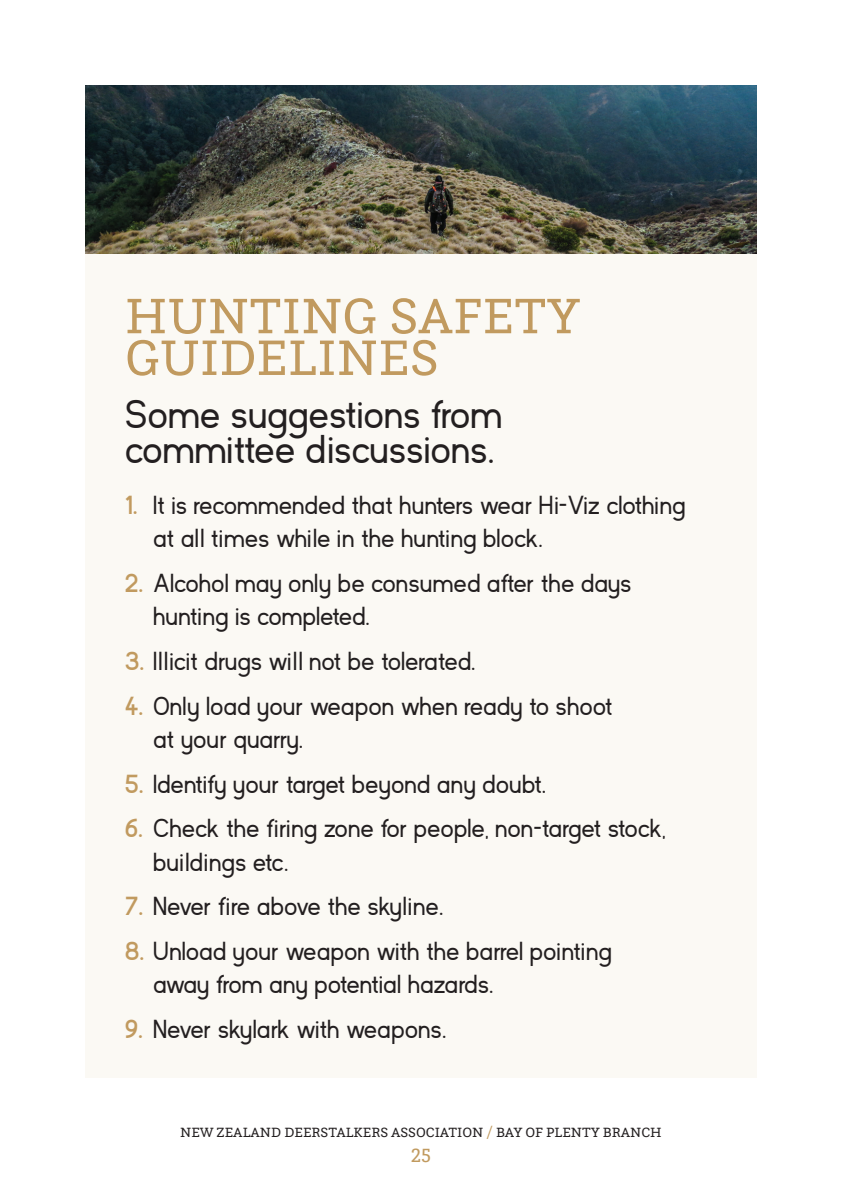
<style>
.page{position:relative;width:842px;height:1191px;background:#fff}
.page>*{position:absolute;margin:0;border:0;box-sizing:border-box;transform-origin:0 0}
.t1{font:52px/41.8px "Questa Slab";color:#c19a5f}
.t2{font:40px/35.8px "Kayak Sans";color:#231f20}
.t3{font:26px/33.4px "Kayak Sans";color:#231f20}
.t4{font:20px "Questa Slab";color:#c19a5f}
.t5{font:14px "Questa Slab";color:#231f20}
.s1{font-weight:700;color:#c19a5f}
.s2{color:#c19a5f}
</style>
<div class="page">
<img style="left:85px;top:85px;width:672px;height:169px">
<div style="left:85px;top:254px;width:672px;height:823px;background:#fbf9f4"></div>
<h1 class="t1" style="left:125px;top:293px;width:458px">HUNTING SAFETY<br>GUIDELINES</h1>
<h2 class="t2" style="left:125px;top:397px;width:379px">Some suggestions from committee discussions.</h2>
<p class="t3" style="left:153px;top:489px;width:534px;text-indent:-28px"><span class="s1">1.</span> It is recommended that hunters wear Hi-Viz clothing at all times while in the hunting block.</p>
<p class="t3" style="left:153px;top:567px;width:480px;text-indent:-28px"><span class="s1">2.</span> Alcohol may only be consumed after the days hunting is completed.</p>
<p class="t3" style="left:125px;top:645px;width:352px"><span class="s1">3.</span> Illicit drugs will not be tolerated.</p>
<p class="t3" style="left:153px;top:689px;width:461px;text-indent:-28px"><span class="s1">4.</span> Only load your weapon when ready to shoot at your quarry.</p>
<p class="t3" style="left:125px;top:767px;width:423px"><span class="s1">5.</span> Identify your target beyond any doubt.</p>
<p class="t3" style="left:153px;top:812px;width:514px;text-indent:-28px"><span class="s1">6.</span> Check the firing zone for people, non-target stock, buildings etc.</p>
<p class="t3" style="left:125px;top:890px;width:320px"><span class="s1">7.</span> Never fire above the skyline.</p>
<p class="t3" style="left:153px;top:935px;width:460px;text-indent:-28px"><span class="s1">8.</span> Unload your weapon with the barrel pointing away from any potential hazards.</p>
<p class="t3" style="left:125px;top:1013px;width:323px"><span class="s1">9.</span> Never skylark with weapons.</p>
<p class="t5" style="left:180px;top:1123px;width:483px">NEW ZEALAND DEERSTALKERS ASSOCIATION <span class="s2">/</span> BAY OF PLENTY BRANCH</p>
<p class="t4" style="left:411px;top:1142px;width:22px">25</p>
</div>
